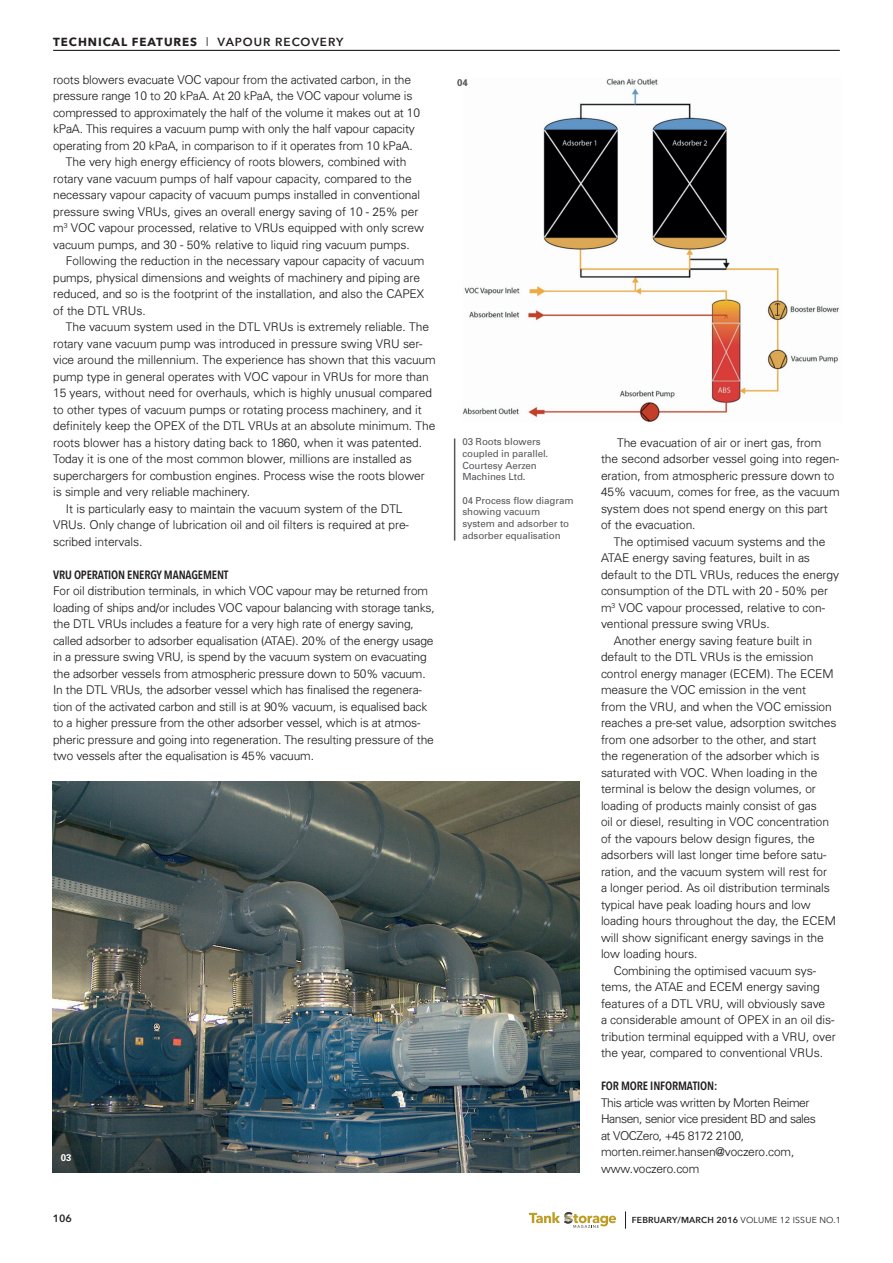
<style>
.page{position:relative;width:893px;height:1263px;background:#fff}
.page>*{position:absolute;margin:0;border:0;box-sizing:border-box;transform-origin:0 0}
.t1{font:300 12px/16.5px "Univers";color:#231f20}
.t2{font:300 12px/16.5px "Univers";letter-spacing:-.03em;color:#231f20}
.t3{font:600 12px "Avenir Next Condensed";letter-spacing:-.01em;color:#231f20}
.t4{font:700 11.7px "Avenir Next";letter-spacing:.08em;color:#231f20}
.t5{font:600 10.5px "Avenir Next";color:#231f20}
.t6{font:9.75px/11.7px "Univers";letter-spacing:-.01em;color:#57585a}
.t7{font:700 9.75px "Univers";color:#fff}
.t8{font:700 9.75px "Univers";color:#57585a}
.t9{font:600 8.7px "Avenir Next";letter-spacing:.02em;color:#231f20}
.s1{font-weight:400}
.s2{font-weight:600}
</style>
<div class="page">
<svg style="left:529px;top:1212px;width:87px;height:16px"></svg>
<svg style="left:625px;top:1211px;width:1px;height:18px"></svg>
<hr style="left:53px;top:50px;width:787px;height:1px;background:#231f20">
<img style="left:462px;top:78px;width:378px;height:344px">
<img style="left:52px;top:781px;width:528px;height:391px">
<hr style="left:454px;top:438px;width:1px;height:103px;background:#57585a">
<p class="t4" style="left:53px;top:31px;width:292px">TECHNICAL FEATURES <span class="s1">l</span> <span class="s2">VAPOUR RECOVERY</span></p>
<p class="t1" style="left:53px;top:71px;width:359px">roots blowers evacuate VOC vapour from the activated carbon, in the</p>
<p class="t1" style="left:53px;top:87px;width:361px">pressure range 10 to 20 kPaA. At 20 kPaA, the VOC vapour volume is</p>
<p class="t1" style="left:53px;top:104px;width:368px">compressed to approximately the half of the volume it makes out at 10</p>
<p class="t1" style="left:53px;top:120px;width:363px">kPaA. This requires a vacuum pump with only the half vapour capacity</p>
<p class="t1" style="left:53px;top:137px;width:361px">operating from 20 kPaA, in comparison to if it operates from 10 kPaA.</p>
<p class="t1" style="left:66px;top:153px;width:342px">The very high energy efficiency of roots blowers, combined with</p>
<p class="t1" style="left:53px;top:170px;width:360px">rotary vane vacuum pumps of half vapour capacity, compared to the</p>
<p class="t1" style="left:53px;top:186px;width:369px">necessary vapour capacity of vacuum pumps installed in conventional</p>
<p class="t1" style="left:53px;top:203px;width:367px">pressure swing VRUs, gives an overall energy saving of 10 - 25% per</p>
<p class="t1" style="left:53px;top:219px;width:372px">m<sup>3</sup> VOC vapour processed, relative to VRUs equipped with only screw</p>
<p class="t1" style="left:53px;top:236px;width:358px">vacuum pumps, and 30 - 50% relative to liquid ring vacuum pumps.</p>
<p class="t1" style="left:66px;top:252px;width:360px">Following the reduction in the necessary vapour capacity of vacuum</p>
<p class="t1" style="left:53px;top:269px;width:369px">pumps, physical dimensions and weights of machinery and piping are</p>
<p class="t1" style="left:53px;top:285px;width:373px">reduced, and so is the footprint of the installation, and also the CAPEX</p>
<p class="t1" style="left:53px;top:302px;width:94px">of the DTL VRUs.</p>
<p class="t1" style="left:66px;top:318px;width:365px">The vacuum system used in the DTL VRUs is extremely reliable. The</p>
<p class="t1" style="left:53px;top:335px;width:371px">rotary vane vacuum pump was introduced in pressure swing VRU ser-</p>
<p class="t1" style="left:53px;top:351px;width:384px">vice around the millennium. The experience has shown that this vacuum</p>
<p class="t1" style="left:53px;top:368px;width:377px">pump type in general operates with VOC vapour in VRUs for more than</p>
<p class="t1" style="left:53px;top:384px;width:380px">15 years, without need for overhauls, which is highly unusual compared</p>
<p class="t1" style="left:53px;top:401px;width:370px">to other types of vacuum pumps or rotating process machinery, and it</p>
<p class="t1" style="left:53px;top:417px;width:384px">definitely keep the OPEX of the DTL VRUs at an absolute minimum. The</p>
<p class="t1" style="left:53px;top:434px;width:371px">roots blower has a history dating back to 1860, when it was patented.</p>
<p class="t1" style="left:53px;top:450px;width:360px">Today it is one of the most common blower, millions are installed as</p>
<p class="t1" style="left:53px;top:467px;width:373px">superchargers for combustion engines. Process wise the roots blower</p>
<p class="t1" style="left:53px;top:483px;width:199px">is simple and very reliable machinery.</p>
<p class="t1" style="left:66px;top:500px;width:338px">It is particularly easy to maintain the vacuum system of the DTL</p>
<p class="t1" style="left:53px;top:516px;width:357px">VRUs. Only change of lubrication oil and oil filters is required at pre-</p>
<p class="t1" style="left:53px;top:533px;width:91px">scribed intervals.</p>
<p class="t3" style="left:53px;top:564px;width:177px">VRU OPERATION ENERGY MANAGEMENT</p>
<p class="t1" style="left:53px;top:582px;width:383px">For oil distribution terminals, in which VOC vapour may be returned from loading of ships and/or includes VOC vapour balancing with storage tanks, the DTL VRUs includes a feature for a very high rate of energy saving, called adsorber to adsorber equalisation (ATAE). 20% of the energy usage in a pressure swing VRU, is spend by the vacuum system on evacuating the adsorber vessels from atmospheric pressure down to 50% vacuum.<br>In the DTL VRUs, the adsorber vessel which has finalised the regenera&shy;tion of the activated carbon and still is at 90% vacuum, is equalised back to a higher pressure from the other adsorber vessel, which is at atmos&shy;pheric pressure and going into regeneration. The resulting pressure of the two vessels after the equalisation is 45% vacuum.</p>
<p class="t8" style="left:457px;top:76px;width:12px">04</p>
<p class="t6" style="left:462px;top:436px;width:87px">03 Roots blowers coupled in parallel.<br>Courtesy Aerzen<br>Machines Ltd.</p>
<p class="t6" style="left:462px;top:494px;width:113px">04 Process flow diagram showing vacuum system and adsorber to adsorber equalisation</p>
<p class="t7" style="left:61px;top:1152px;width:12px">03</p>
<p class="t1" style="left:601px;top:434px;width:240px;text-indent:16px">The evacuation of air or inert gas, from the second adsorber vessel going into regen&shy;eration, from atmospheric pressure down to 45% vacuum, comes for free, as the vacuum system does not spend energy on this part of the evacuation.</p>
<p class="t1" style="left:614px;top:533px;width:213px">The optimised vacuum systems and the</p>
<p class="t1" style="left:601px;top:549px;width:210px">ATAE energy saving features, built in as</p>
<p class="t1" style="left:601px;top:566px;width:240px">default to the DTL VRUs, reduces the energy</p>
<p class="t1" style="left:601px;top:582px;width:228px">consumption of the DTL with 20 - 50% per</p>
<p class="t1" style="left:601px;top:599px;width:226px">m<sup>3</sup> VOC vapour processed, relative to con-</p>
<p class="t1" style="left:601px;top:615px;width:170px">ventional pressure swing VRUs.</p>
<p class="t1" style="left:614px;top:632px;width:200px">Another energy saving feature built in</p>
<p class="t1" style="left:601px;top:648px;width:214px">default to the DTL VRUs is the emission</p>
<p class="t1" style="left:601px;top:665px;width:234px">control energy manager (ECEM). The ECEM</p>
<p class="t1" style="left:601px;top:681px;width:207px">measure the VOC emission in the vent</p>
<p class="t1" style="left:601px;top:698px;width:232px">from the VRU, and when the VOC emission</p>
<p class="t1" style="left:601px;top:714px;width:237px">reaches a pre-set value, adsorption switches</p>
<p class="t1" style="left:601px;top:731px;width:217px">from one adsorber to the other, and start</p>
<p class="t1" style="left:601px;top:747px;width:220px">the regeneration of the adsorber which is</p>
<p class="t1" style="left:601px;top:764px;width:218px">saturated with VOC. When loading in the</p>
<p class="t1" style="left:601px;top:780px;width:216px">terminal is below the design volumes, or</p>
<p class="t1" style="left:601px;top:797px;width:217px">loading of products mainly consist of gas</p>
<p class="t1" style="left:601px;top:813px;width:230px">oil or diesel, resulting in VOC concentration</p>
<p class="t1" style="left:601px;top:830px;width:215px">of the vapours below design figures, the</p>
<p class="t1" style="left:601px;top:846px;width:227px">adsorbers will last longer time before satu-</p>
<p class="t1" style="left:601px;top:863px;width:228px">ration, and the vacuum system will rest for</p>
<p class="t1" style="left:601px;top:879px;width:230px">a longer period. As oil distribution terminals</p>
<p class="t1" style="left:601px;top:896px;width:211px">typical have peak loading hours and low</p>
<p class="t1" style="left:601px;top:912px;width:236px">loading hours throughout the day, the ECEM</p>
<p class="t1" style="left:601px;top:929px;width:224px">will show significant energy savings in the</p>
<p class="t1" style="left:601px;top:945px;width:98px">low loading hours.</p>
<p class="t1" style="left:614px;top:962px;width:204px">Combining the optimised vacuum sys-</p>
<p class="t1" style="left:601px;top:978px;width:220px">tems, the ATAE and ECEM energy saving</p>
<p class="t1" style="left:601px;top:995px;width:226px">features of a DTL VRU, will obviously save</p>
<p class="t1" style="left:601px;top:1011px;width:235px">a considerable amount of OPEX in an oil dis-</p>
<p class="t1" style="left:601px;top:1028px;width:236px">tribution terminal equipped with a VRU, over</p>
<p class="t1" style="left:601px;top:1044px;width:224px">the year, compared to conventional VRUs.</p>
<p class="t3" style="left:601px;top:1075px;width:118px">FOR MORE INFORMATION:</p>
<p class="t2" style="left:601px;top:1094px;width:216px">This article was written by Morten Reimer Hansen, senior vice president BD and sales at VOCZero, +45 8172 2100, morten.reimer.hansen@voczero.com, www.voczero.com</p>
<p class="t5" style="left:53px;top:1210px;width:21px">106</p>
<p class="t9" style="left:632px;top:1212px;width:211px">FEBRUARY/MARCH 2016 <span class="s1">VOLUME 12 ISSUE NO.1</span></p>
</div>
